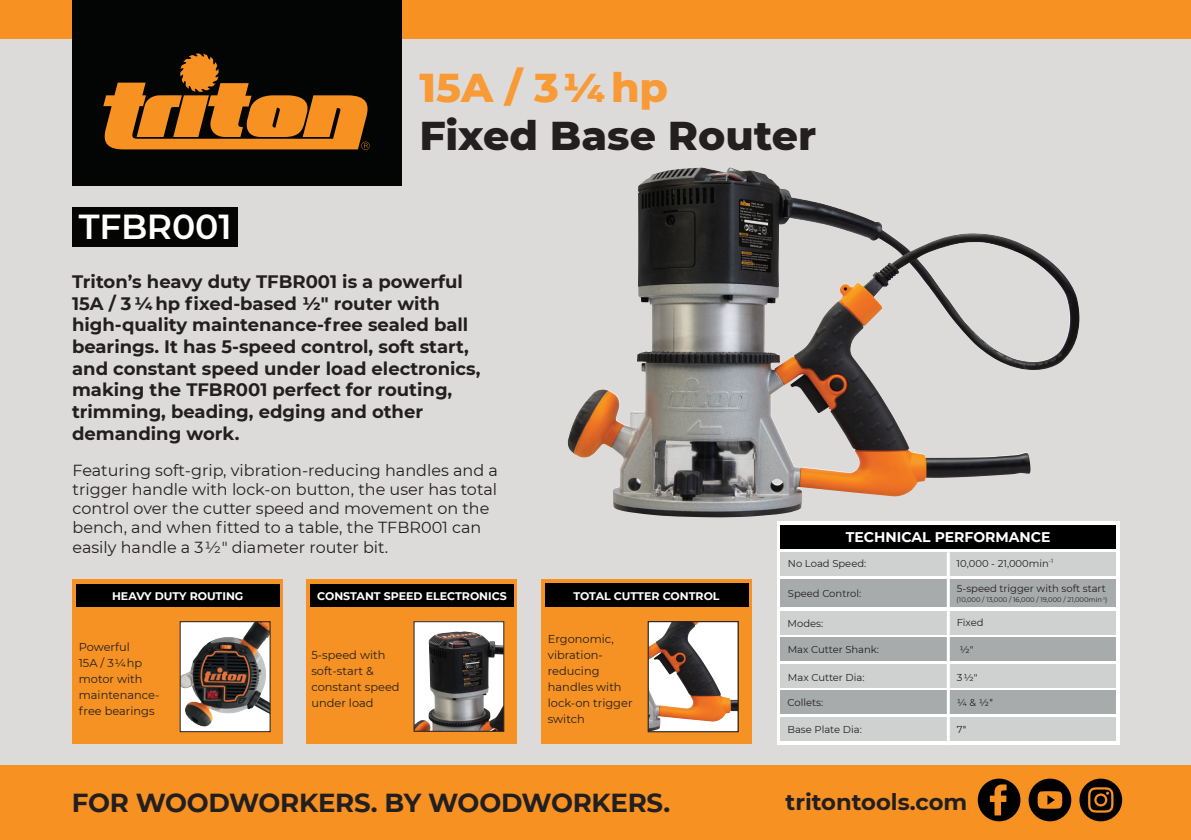
<style>
.page{position:relative;width:1191px;height:840px;background:#fff}
.page>*{position:absolute;margin:0;border:0;box-sizing:border-box;transform-origin:0 0}
.t1{font:800 41px "Montserrat";color:#231f20}
.t2{font:800 41px "Montserrat";color:#f89a36}
.t3{font:600 34.6px "Montserrat";color:#fff}
.t4{font:700 26px "Montserrat";letter-spacing:-.01em;color:#231f20}
.t5{font:700 22.6px "Montserrat";color:#231f20}
.t6{font:700 18px/21.6px "Montserrat";color:#231f20}
.t7{font:16px/19.2px "Montserrat";color:#231f20}
.t8{font:700 14px "Montserrat";color:#fff}
.t9{font:11.4px/16px "Montserrat";color:#231f20}
.t10{font:700 11px "Montserrat";color:#fff}
.t11{font:10px "Montserrat";color:#231f20}
.t12{font:6.8px "Montserrat";color:#231f20}
.s1{font-family:"Helvetica Neue LT Std"}
</style>
<div class="page">
<div style="left:0;top:0;width:1191px;height:839px;background:#dddbd9"></div>
<div style="left:0;top:765px;width:1191px;height:74px;background:#f69122"></div>
<svg style="left:977px;top:778px;width:43px;height:42px"></svg>
<svg style="left:1028px;top:778px;width:43px;height:42px"></svg>
<svg style="left:1079px;top:778px;width:43px;height:42px"></svg>
<div style="left:0;top:0;width:1191px;height:38px;background:#f69122"></div>
<div style="left:72px;top:0;width:329px;height:185px;background:#030505"></div>
<svg style="left:103px;top:53px;width:267px;height:97px"></svg>
<div style="left:72px;top:579px;width:211px;height:164px;background:#f59223"></div>
<div style="left:306px;top:579px;width:211px;height:164px;background:#f59223"></div>
<div style="left:541px;top:579px;width:210px;height:164px;background:#f59223"></div>
<div style="left:544px;top:583px;width:204px;height:23px;background:#000001"></div>
<div style="left:310px;top:583px;width:203px;height:23px;background:#000001"></div>
<div style="left:76px;top:583px;width:203px;height:23px;background:#000001"></div>
<div style="left:180px;top:621px;width:90px;height:110px;background:#fff"></div>
<img style="left:182px;top:621px;width:89px;height:105px">
<div style="left:180px;top:621px;width:90px;height:110px;border:1px solid #231f20"></div>
<div style="left:414px;top:621px;width:90px;height:109px;background:#fff"></div>
<img style="left:416px;top:631px;width:86px;height:98px">
<div style="left:414px;top:621px;width:90px;height:110px;border:1px solid #231f20"></div>
<img style="left:650px;top:623px;width:86px;height:106px">
<div style="left:648px;top:621px;width:90px;height:110px;border:1px solid #231f20"></div>
<div style="left:72px;top:207px;width:166px;height:39px;background:#040503"></div>
<img style="left:567px;top:167px;width:464px;height:350px">
<svg style="left:777px;top:521px;width:342px;height:223px;fill:#fff"></svg>
<div style="left:780px;top:525px;width:335px;height:23px;background:#000001"></div>
<div style="left:780px;top:610px;width:335px;height:24px;background:#cfd1d0"></div>
<div style="left:780px;top:664px;width:335px;height:23px;background:#cfd1d0"></div>
<div style="left:780px;top:717px;width:335px;height:23px;background:#cfd1d0"></div>
<div style="left:780px;top:637px;width:335px;height:23px;background:#a8abab"></div>
<div style="left:780px;top:690px;width:335px;height:23px;background:#a8abab"></div>
<div style="left:780px;top:552px;width:335px;height:23px;background:#cfd1d0"></div>
<div style="left:780px;top:579px;width:335px;height:27px;background:#a8abab"></div>
<hr style="left:946px;top:552px;width:3px;height:192px;background:#fff">
<h2 class="t3" style="left:79px;top:202px;width:154px">TFBR001</h2>
<h1 class="t2" style="left:419px;top:57px;width:250px">15A / 31/4hp</h1>
<h1 class="t1" style="left:419px;top:105px;width:398px">Fixed Base Router</h1>
<p class="t6" style="left:72px;top:270px;width:410px">Triton’s heavy duty TFBR001 is a powerful 15A / 31/4hp fixed-based ½" router with high-quality maintenance-free sealed ball bearings. It has 5-speed control, soft start, and constant speed under load electronics, making the TFBR001 perfect for routing, trimming, beading, edging and other demanding work.</p>
<p class="t7" style="left:73px;top:459px;width:427px">Featuring soft-grip, vibration-reducing handles and a trigger handle with lock-on button, the user has total control over the cutter speed and movement on the bench, and when fitted to a table, the TFBR001 can easily handle a 31/2" diameter router bit.</p>
<p class="t10" style="left:112px;top:587px;width:133px">HEAVY DUTY ROUTING</p>
<p class="t10" style="left:317px;top:587px;width:191px">CONSTANT SPEED ELECTRONICS</p>
<p class="t10" style="left:573px;top:587px;width:148px">TOTAL CUTTER CONTROL</p>
<p class="t9" style="left:79px;top:637px;width:82px">Powerful<br>15A / 31/4hp motor with maintenance&shy;free bearings</p>
<p class="t9" style="left:311px;top:645px;width:90px">5-speed with soft-start &amp; constant speed under load</p>
<p class="t9" style="left:548px;top:629px;width:86px">Ergonomic, vibration&shy;reducing handles with lock-on trigger switch</p>
<p class="t8" style="left:846px;top:526px;width:206px">TECHNICAL PERFORMANCE</p>
<p class="t11" style="left:788px;top:556px;width:80px">No Load Speed:</p>
<p class="t11" style="left:788px;top:586px;width:75px">Speed Control:</p>
<p class="t11" style="left:787px;top:616px;width:37px">Modes:</p>
<p class="t11" style="left:956px;top:556px;width:98px">10,000 - 21,000min<sup>-1</sup></p>
<p class="t11" style="left:957px;top:581px;width:150px">5-speed trigger with soft start</p>
<p class="t11" style="left:956px;top:615px;width:28px">Fixed</p>
<p class="t12" style="left:956px;top:594px;width:152px">(10,000 / 13,000 / 16,000 / 19,000 / 21,000min<sup>-1</sup>)</p>
<p class="t11" style="left:787px;top:642px;width:93px">Max Cutter Shank:</p>
<p class="t11" style="left:788px;top:670px;width:78px">Max Cutter Dia:</p>
<p class="t11" style="left:959px;top:642px;width:16px">1/2"</p>
<p class="t11" style="left:957px;top:670px;width:22px">31/2"</p>
<p class="t11" style="left:787px;top:695px;width:37px">Collets:</p>
<p class="t11" style="left:956px;top:695px;width:38px">¼ &amp; ½<span class="s1">"</span></p>
<p class="t11" style="left:787px;top:722px;width:76px">Base Plate Dia:</p>
<p class="t11" style="left:956px;top:722px;width:12px">7<span class="s1">"</span></p>
<h3 class="t4" style="left:72px;top:783px;width:600px">FOR WOODWORKERS. BY WOODWORKERS.</h3>
<p class="t5" style="left:785px;top:784px;width:183px">tritontools.com</p>
</div>
